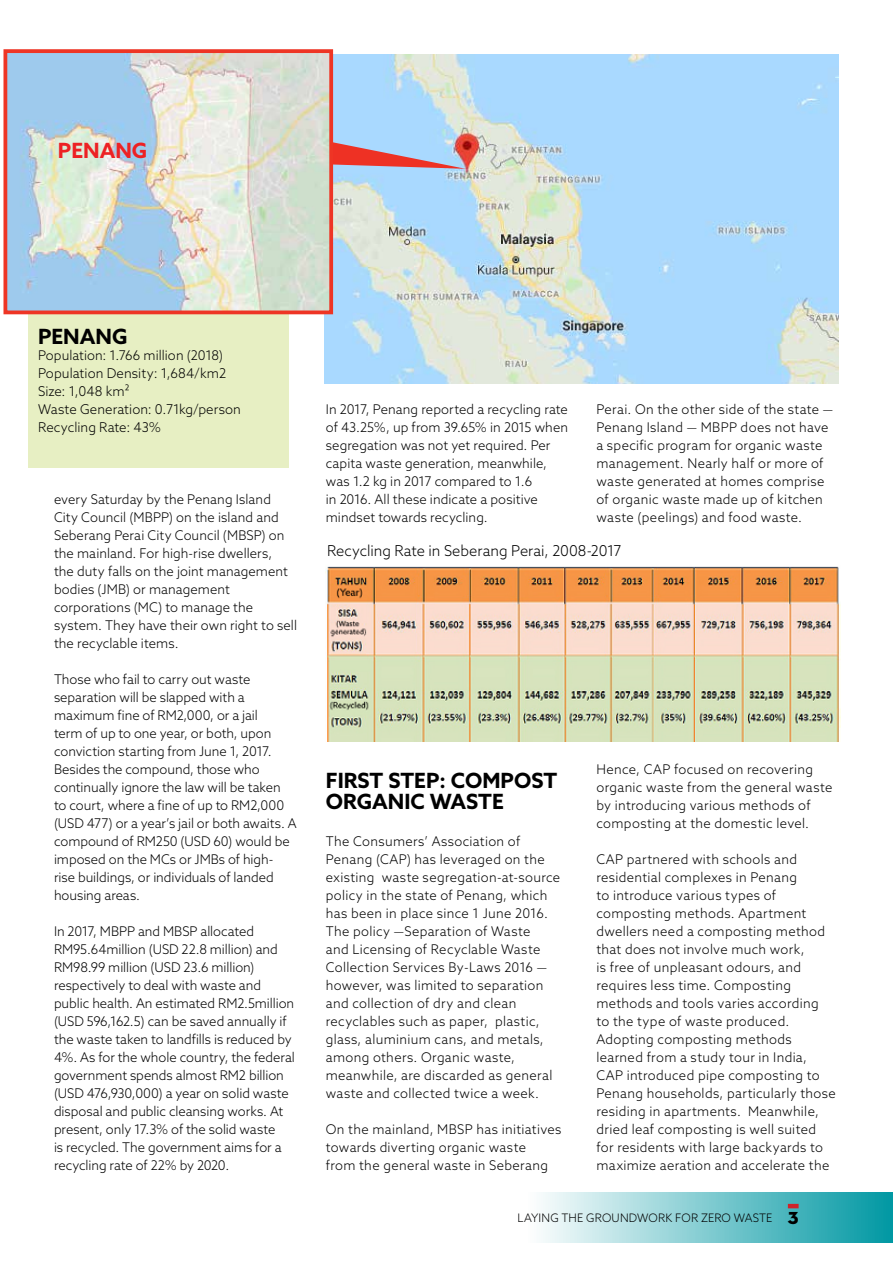
<style>
.page{position:relative;width:893px;height:1263px;background:#fff}
.page>*{position:absolute;margin:0;border:0;box-sizing:border-box;transform-origin:0 0}
.t1{font:700 21px/21px "Azo Sans";color:#000}
.t2{font:700 21px "Azo Sans";color:#ed2124}
.t3{font:300 15px "Azo Sans";color:#000101}
.t4{font:300 13.5px/18px "Azo Sans";letter-spacing:.005em;color:#000}
.t5{font:300 13.35px/18px "Azo Sans";letter-spacing:.015em;color:#000}
.t6{font:300 13.35px/18px "Azo Sans";letter-spacing:-.005em;color:#000}
.t7{font:300 11.7px "Azo Sans";letter-spacing:.015em;color:#000101}
.s1{font-family:"Neutraface 2 Display Titling";font-weight:400;font-size:17.7px;color:#000}
</style>
<div class="page">
<svg style="left:543px;top:1192px;width:350px;height:51px"></svg>
<hr style="left:788px;top:1204px;width:11px;height:4px;background:#ce242b">
<div style="left:28px;top:245px;width:260px;height:223px;background:#e7efc3"></div>
<img style="left:325px;top:55px;width:514px;height:329px">
<svg style="left:333px;top:135px;width:132px;height:34px"></svg>
<img style="left:8px;top:54px;width:320px;height:255px">
<div style="left:3px;top:49px;width:330px;height:265px;border:4px solid #ee3525"></div>
<img style="left:326px;top:566px;width:514px;height:176px">
<h1 class="t2" style="left:58px;top:137px;width:91px">PENANG</h1>
<h1 class="t1" style="left:38px;top:325px;width:91px">PENANG</h1>
<p class="t5" style="left:38px;top:346px;width:186px">Population: 1.766 million (2018)</p>
<p class="t4" style="left:38px;top:364px;width:204px">Population Density: 1,684/km2<br>Size: 1,048 km²<br>Waste Generation: 0.71kg/person<br>Recycling Rate: 43%</p>
<p class="t5" style="left:54px;top:490px;width:245px">every Saturday by the Penang Island City Council (MBPP) on the island and Seberang Perai City Council (MBSP) on the mainland. For high-rise dwellers,<br>the duty falls on the joint management bodies (JMB) or management corporations (MC) to manage the system. They have their own right to sell the recyclable items.</p>
<p class="t6" style="left:54px;top:670px;width:244px">Those who fail to carry out waste separation will be slapped with a maximum fine of RM2,000, or a jail<br>term of up to one year, or both, upon conviction starting from June 1, 2017.<br>Besides the compound, those who continually ignore the law will be taken<br>to court, where a fine of up to RM2,000 (USD 477) or a year’s jail or both awaits. A compound of RM250 (USD 60) would be imposed on the MCs or JMBs of high&shy;rise buildings, or individuals of landed housing areas.</p>
<p class="t6" style="left:54px;top:922px;width:242px">In 2017, MBPP and MBSP allocated RM95.64million (USD 22.8 million) and RM98.99 million (USD 23.6 million) respectively to deal with waste and public health. An estimated RM2.5million (USD 596,162.5) can be saved annually if the waste taken to landfills is reduced by 4%. As for the whole country, the federal government spends almost RM2 billion (USD 476,930,000) a year on solid waste disposal and public cleansing works. At present, only 17.3% of the solid waste<br>is recycled. The government aims for a recycling rate of 22% by 2020.</p>
<p class="t5" style="left:326px;top:400px;width:244px">In 2017, Penang reported a recycling rate of 43.25%, up from 39.65% in 2015 when segregation was not yet required. Per capita waste generation, meanwhile, was 1.2 kg in 2017 compared to 1.6<br>in 2016. All these indicate a positive mindset towards recycling.</p>
<p class="t5" style="left:596px;top:400px;width:238px">Perai. On the other side of the state — Penang Island — MBPP does not have a specific program for organic waste management. Nearly half or more of waste generated at homes comprise of organic waste made up of kitchen waste (peelings) and food waste.</p>
<p class="t3" style="left:327px;top:541px;width:296px">Recycling Rate in Seberang Perai, 2008-2017</p>
<h1 class="t1" style="left:326px;top:769px;width:233px">FIRST STEP: COMPOST<br>ORGANIC WASTE</h1>
<p class="t5" style="left:326px;top:832px;width:236px">The Consumers’ Association of Penang (CAP) has leveraged on the existing waste segregation-at-source policy in the state of Penang, which has been in place since 1 June 2016.<br>The policy —Separation of Waste<br>and Licensing of Recyclable Waste Collection Services By-Laws 2016 — however, was limited to separation and collection of dry and clean recyclables such as paper, plastic, glass, aluminium cans, and metals, among others. Organic waste, meanwhile, are discarded as general waste and collected twice a week.</p>
<p class="t5" style="left:326px;top:1120px;width:237px">On the mainland, MBSP has initiatives towards diverting organic waste<br>from the general waste in Seberang</p>
<p class="t5" style="left:596px;top:760px;width:237px">Hence, CAP focused on recovering organic waste from the general waste by introducing various methods of composting at the domestic level.</p>
<p class="t5" style="left:596px;top:850px;width:241px">CAP partnered with schools and residential complexes in Penang<br>to introduce various types of composting methods. Apartment dwellers need a composting method that does not involve much work,<br>is free of unpleasant odours, and requires less time. Composting methods and tools varies according<br>to the type of waste produced.<br>Adopting composting methods learned from a study tour in India, CAP introduced pipe composting to Penang households, particularly those residing in apartments. Meanwhile, dried leaf composting is well suited for residents with large backyards to maximize aeration and accelerate the</p>
<p class="t7" style="left:517px;top:1210px;width:283px">LAYING THE GROUNDWORK FOR ZERO WASTE <span class="s1">3</span></p>
</div>
